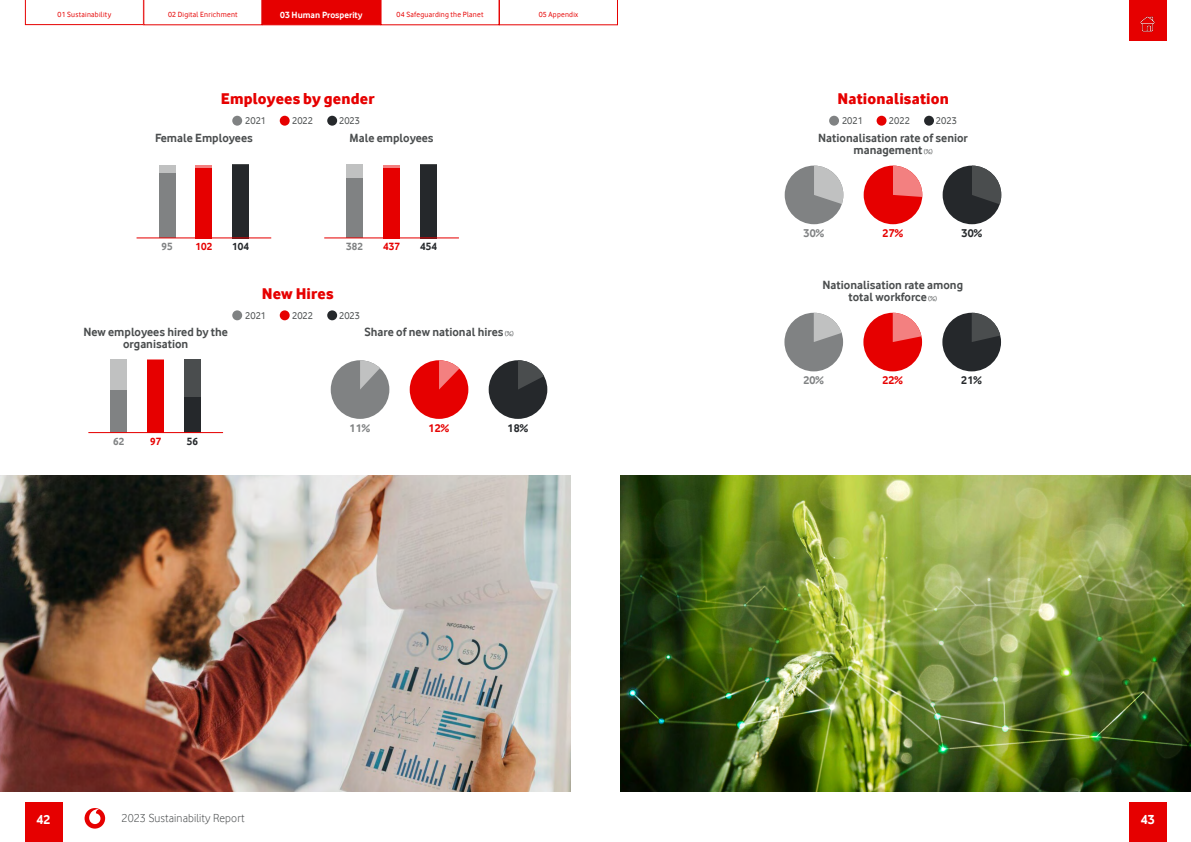
<style>
.page{position:relative;width:1191px;height:842px;background:#fff}
.page>*{position:absolute;margin:0;border:0;box-sizing:border-box;transform-origin:0 0}
.t1{font:16px "Vodafone Ex B";letter-spacing:.01em;color:#e60000}
.t2{font:700 13.5px "Vodafone Rg";color:#fff}
.t3{font:700 12.2px/12.2px "Vodafone Rg";color:#4a4d4e;text-align:center}
.t4{font:12px "Vodafone Lt";letter-spacing:.01em;color:#4a4d4e}
.t5{font:700 11.7px "Vodafone Rg";color:#808283}
.t6{font:700 11.7px "Vodafone Rg";color:#e60000}
.t7{font:700 11.7px "Vodafone Rg";color:#25282b}
.t8{font:700 10.8px "Vodafone Rg";letter-spacing:.01em;color:#e60000}
.t9{font:700 10.8px "Vodafone Rg";letter-spacing:.01em;color:#25282b}
.t10{font:700 10.8px "Vodafone Rg";letter-spacing:.01em;color:#808283}
.t11{font:10.3px "Vodafone Rg";color:#4a4d4e}
.t12{font:700 9.3px "Vodafone Rg";color:#fff}
.t13{font:7.7px "Vodafone Rg";letter-spacing:.03em;color:#e60000}
.s1{font-weight:400;font-size:7.1px}
</style>
<div class="page">
<img style="left:0;top:475px;width:570px;height:317px">
<img style="left:620px;top:475px;width:571px;height:316px">
<div style="left:232px;top:116px;width:10px;height:10px;background:#808283;border-radius:50%"></div>
<div style="left:280px;top:116px;width:10px;height:10px;background:#e60000;border-radius:50%"></div>
<div style="left:327px;top:116px;width:10px;height:10px;background:#25282b;border-radius:50%"></div>
<div style="left:233px;top:165px;width:16px;height:73px;background:#25282b"></div>
<div style="left:420px;top:165px;width:16px;height:73px;background:#25282b"></div>
<div style="left:159px;top:172px;width:16px;height:66px;background:#808283"></div>
<div style="left:159px;top:165px;width:16px;height:8px;background:#c0c1c1"></div>
<div style="left:347px;top:165px;width:16px;height:73px;background:#808283"></div>
<div style="left:347px;top:165px;width:16px;height:13px;background:#c0c1c1"></div>
<div style="left:196px;top:165px;width:16px;height:73px;background:#e60000"></div>
<hr style="left:196px;top:165px;width:16px;height:3px;background:#f38080">
<div style="left:383px;top:167px;width:16px;height:71px;background:#e60000"></div>
<hr style="left:383px;top:165px;width:16px;height:3px;background:#f38080">
<hr style="left:137px;top:237px;width:134px;height:1px;background:#e60000">
<hr style="left:324px;top:237px;width:135px;height:1px;background:#e60000">
<div style="left:232px;top:310px;width:10px;height:10px;background:#808283;border-radius:50%"></div>
<div style="left:280px;top:310px;width:10px;height:10px;background:#e60000;border-radius:50%"></div>
<div style="left:327px;top:310px;width:10px;height:10px;background:#25282b;border-radius:50%"></div>
<div style="left:184px;top:359px;width:17px;height:74px;background:#25282b"></div>
<div style="left:111px;top:366px;width:16px;height:67px;background:#808283"></div>
<div style="left:111px;top:359px;width:16px;height:30px;background:#c0c1c1"></div>
<div style="left:148px;top:359px;width:16px;height:74px;background:#e60000"></div>
<div style="left:184px;top:359px;width:17px;height:37px;background:#4a4d4e"></div>
<hr style="left:88px;top:432px;width:135px;height:1px;background:#e60000">
<div style="left:331px;top:360px;width:58px;height:59px;background:#808283;border-radius:50%"></div>
<svg style="left:360px;top:360px;width:29px;height:29px"></svg>
<div style="left:410px;top:360px;width:58px;height:59px;background:#e60000;border-radius:50%"></div>
<svg style="left:439px;top:360px;width:29px;height:30px"></svg>
<div style="left:489px;top:360px;width:58px;height:59px;background:#25282b;border-radius:50%"></div>
<svg style="left:518px;top:360px;width:29px;height:30px"></svg>
<div style="left:784px;top:166px;width:59px;height:58px;background:#808283;border-radius:50%"></div>
<svg style="left:814px;top:166px;width:29px;height:39px"></svg>
<div style="left:863px;top:166px;width:59px;height:58px;background:#e60000;border-radius:50%"></div>
<svg style="left:893px;top:166px;width:29px;height:31px"></svg>
<div style="left:942px;top:166px;width:59px;height:58px;background:#25282b;border-radius:50%"></div>
<svg style="left:972px;top:166px;width:29px;height:39px"></svg>
<div style="left:784px;top:313px;width:59px;height:58px;background:#808283;border-radius:50%"></div>
<svg style="left:813px;top:313px;width:30px;height:29px"></svg>
<div style="left:863px;top:313px;width:59px;height:58px;background:#e60000;border-radius:50%"></div>
<svg style="left:892px;top:313px;width:30px;height:29px"></svg>
<div style="left:942px;top:313px;width:59px;height:58px;background:#25282b;border-radius:50%"></div>
<svg style="left:972px;top:313px;width:29px;height:29px"></svg>
<div style="left:829px;top:116px;width:10px;height:10px;background:#808283;border-radius:50%"></div>
<div style="left:876px;top:116px;width:10px;height:10px;background:#e60000;border-radius:50%"></div>
<div style="left:924px;top:116px;width:10px;height:10px;background:#25282b;border-radius:50%"></div>
<div style="left:1129px;top:0;width:37px;height:40px;background:#e60000"></div>
<img style="left:1140px;top:16px;width:15px;height:16px">
<svg style="left:25px;top:0;width:592px;height:25px"></svg>
<div style="left:85px;top:808px;width:20px;height:21px;background:#e60000;border-radius:50%"></div>
<svg style="left:89px;top:809px;width:11px;height:15px"></svg>
<div style="left:1129px;top:802px;width:37px;height:40px;background:#e60000"></div>
<div style="left:25px;top:802px;width:37px;height:40px;background:#e60000"></div>
<p class="t13" style="left:58px;top:10px;width:55px">01 Sustainability</p>
<p class="t13" style="left:168px;top:10px;width:71px">02 Digital Enrichment</p>
<p class="t12" style="left:280px;top:10px;width:84px">03 Human Prosperity</p>
<p class="t13" style="left:396px;top:10px;width:88px">04 Safeguarding the Planet</p>
<p class="t13" style="left:538px;top:10px;width:41px">05 Appendix</p>
<h1 class="t1" style="left:221px;top:89px;width:155px">Employees by gender</h1>
<p class="t11" style="left:245px;top:115px;width:23px">2021</p>
<p class="t11" style="left:292px;top:115px;width:23px">2022</p>
<p class="t11" style="left:339px;top:115px;width:23px">2023</p>
<p class="t3" style="left:155px;top:131px;width:99px">Female Employees</p>
<p class="t3" style="left:349px;top:131px;width:86px">Male employees</p>
<p class="t10" style="left:161px;top:241px;width:13px">95</p>
<p class="t8" style="left:195px;top:241px;width:18px">102</p>
<p class="t9" style="left:232px;top:241px;width:18px">104</p>
<p class="t10" style="left:346px;top:241px;width:18px">382</p>
<p class="t8" style="left:383px;top:241px;width:18px">437</p>
<p class="t9" style="left:420px;top:241px;width:18px">454</p>
<h1 class="t1" style="left:262px;top:284px;width:73px">New Hires</h1>
<p class="t11" style="left:245px;top:309px;width:23px">2021</p>
<p class="t11" style="left:292px;top:309px;width:23px">2022</p>
<p class="t11" style="left:339px;top:309px;width:23px">2023</p>
<p class="t3" style="left:83px;top:326px;width:146px">New employees hired by the organisation</p>
<p class="t3" style="left:364px;top:326px;width:151px">Share of new national hires <span class="s1">(%)</span></p>
<p class="t10" style="left:113px;top:435px;width:13px">62</p>
<p class="t8" style="left:150px;top:435px;width:13px">97</p>
<p class="t9" style="left:187px;top:435px;width:13px">56</p>
<p class="t5" style="left:350px;top:421px;width:22px">11%</p>
<p class="t6" style="left:428px;top:421px;width:22px">12%</p>
<p class="t7" style="left:507px;top:421px;width:22px">18%</p>
<h1 class="t1" style="left:837px;top:89px;width:113px">Nationalisation</h1>
<p class="t11" style="left:842px;top:115px;width:23px">2021</p>
<p class="t11" style="left:889px;top:115px;width:23px">2022</p>
<p class="t11" style="left:936px;top:115px;width:23px">2023</p>
<p class="t3" style="left:818px;top:131px;width:151px">Nationalisation rate of senior management <span class="s1">(%)</span></p>
<p class="t5" style="left:803px;top:226px;width:22px">30%</p>
<p class="t6" style="left:882px;top:226px;width:22px">27%</p>
<p class="t7" style="left:961px;top:226px;width:22px">30%</p>
<p class="t3" style="left:822px;top:278px;width:142px">Nationalisation rate among total workforce <span class="s1">(%)</span></p>
<p class="t5" style="left:803px;top:373px;width:22px">20%</p>
<p class="t6" style="left:882px;top:373px;width:22px">22%</p>
<p class="t7" style="left:961px;top:373px;width:22px">21%</p>
<p class="t2" style="left:37px;top:812px;width:15px">42</p>
<p class="t4" style="left:122px;top:811px;width:125px">2023 Sustainability Report</p>
<p class="t2" style="left:1140px;top:812px;width:15px">43</p>
</div>
